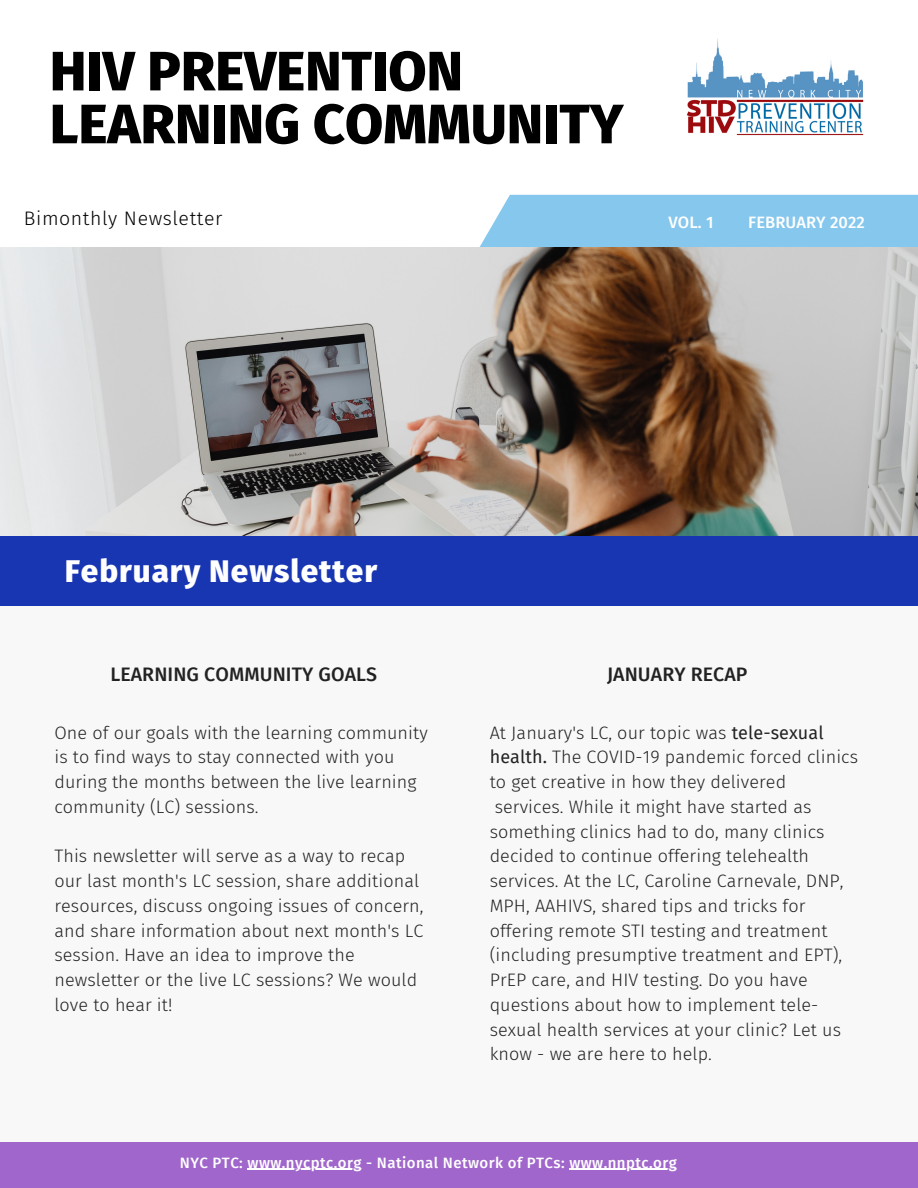
<style>
.page{position:relative;width:918px;height:1188px;background:#fff}
.page>*{position:absolute;margin:0;border:0;box-sizing:border-box;transform-origin:0 0}
.t1{font:800 55.5px/52.8px "Fira Sans";color:#000}
.t2{font:800 31.5px "Fira Sans";letter-spacing:.03em;color:#fff}
.t3{font:500 19.5px "Fira Sans";letter-spacing:.005em;color:#222}
.t4{font:300 19.5px "Fira Sans";letter-spacing:.03em;color:#000}
.t5{font:300 18px/24.8px "Fira Sans";letter-spacing:.005em;color:#222}
.t6{font:500 16.5px "Fira Sans";letter-spacing:.005em;color:#fff}
.t7{font:500 15px "Fira Sans";letter-spacing:.03em;color:#fff}
.s1{font-weight:400}
</style>
<div class="page">
<div style="left:0;top:577px;width:918px;height:611px;background:#f8f8f8"></div>
<div style="left:479px;top:195px;width:439px;height:52px;background:#86c7ed"></div>
<img style="left:0;top:247px;width:918px;height:289px">
<div style="left:0;top:536px;width:918px;height:70px;background:#1836b2"></div>
<div style="left:0;top:1142px;width:918px;height:46px;background:#a066cb"></div>
<img style="left:686px;top:39px;width:178px;height:97px">
<hr style="left:248px;top:1169px;width:114px;height:1px;background:#fff">
<hr style="left:569px;top:1169px;width:108px;height:1px;background:#fff">
<p class="t1" style="left:50px;top:45px;width:575px">HIV PREVENTION<br>LEARNING COMMUNITY</p>
<p class="t4" style="left:24px;top:207px;width:200px">Bimonthly Newsletter</p>
<p class="t6" style="left:669px;top:213px;width:46px">VOL. 1</p>
<p class="t6" style="left:748px;top:213px;width:118px">FEBRUARY 2022</p>
<p class="t2" style="left:65px;top:552px;width:314px">February Newsletter</p>
<p class="t3" style="left:110px;top:663px;width:268px">LEARNING COMMUNITY GOALS</p>
<p class="t5" style="left:54px;top:720px;width:375px">One of our goals with the learning community is to find ways to stay connected with you during the months between the live learning community (LC) sessions.</p>
<p class="t5" style="left:54px;top:844px;width:371px">This newsletter will serve as a way to recap our last month's LC session, share additional resources, discuss ongoing issues of concern, and share information about next month's LC session. Have an idea to improve the newsletter or the live LC sessions? We would love to hear it!</p>
<p class="t3" style="left:607px;top:663px;width:142px">JANUARY RECAP</p>
<p class="t5" style="left:490px;top:720px;width:370px">At January's LC, our topic was <span class="s1">tele-sexual health.</span> The COVID-19 pandemic forced clinics to get creative in how they delivered services. While it might have started as something clinics had to do, many clinics decided to continue offering telehealth services. At the LC, Caroline Carnevale, DNP, MPH, AAHIVS, shared tips and tricks for offering remote STI testing and treatment (including presumptive treatment and EPT), PrEP care, and HIV testing. Do you have questions about how to implement tele&shy;sexual health services at your clinic? Let us know - we are here to help.</p>
<p class="t7" style="left:180px;top:1154px;width:498px">NYC PTC: www.nycptc.org - National Network of PTCs: www.nnptc.org</p>
</div>
